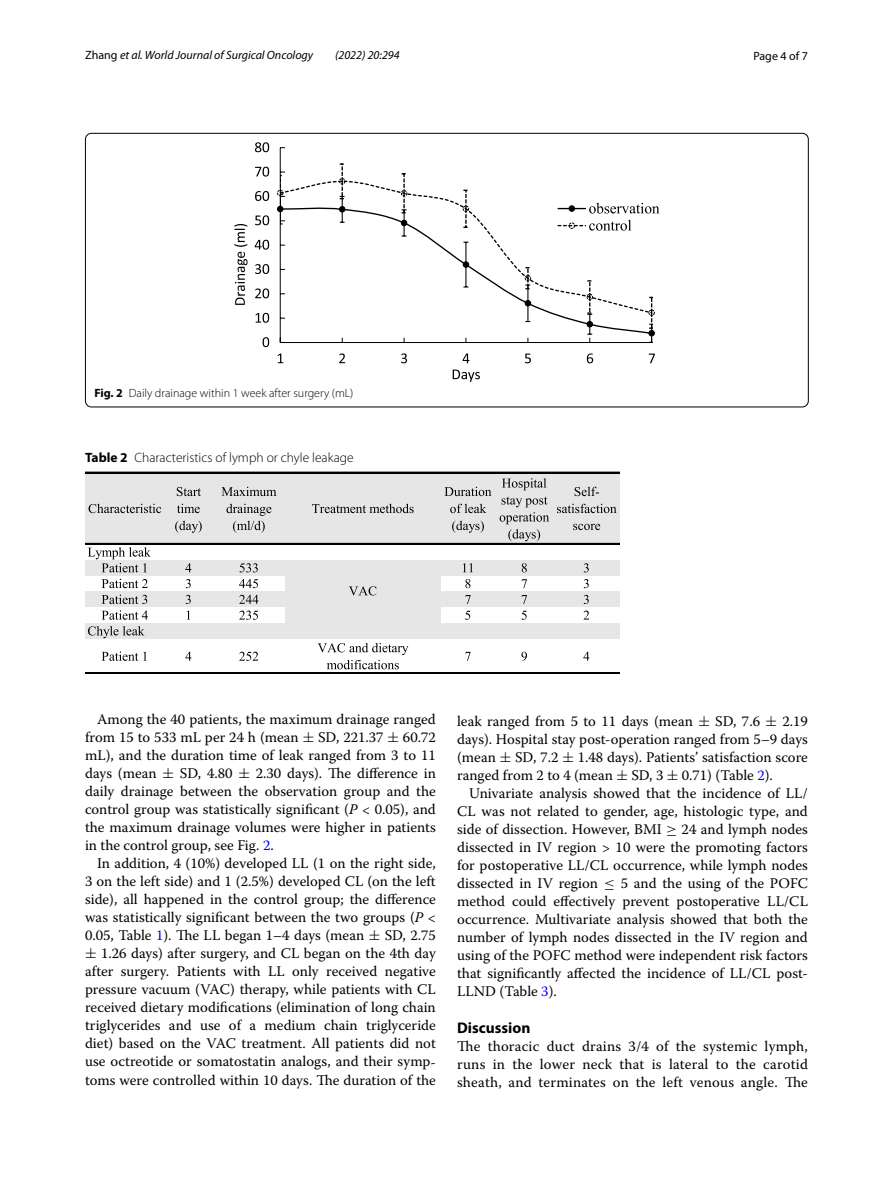
<style>
.page{position:relative;width:893px;height:1187px;background:#fff}
.page>*{position:absolute;margin:0;border:0;box-sizing:border-box;transform-origin:0 0}
.t1{font:700 15.45px "Myriad Pro";color:#000}
.t2{font:14.7px/18px "Warnock Pro";color:#000;text-align:justify}
.t3{font:300 13.5px "Myriad Pro";color:#000}
.t4{font:italic 12px "Myriad Pro";color:#000}
.t5{font:300 12px "Myriad Pro";color:#000}
.t6{font:12px "Myriad Pro";color:#000}
.s1{font-style:normal}
.s2{font-weight:700}
.s3{font-family:"MTSY"}
.s4{font-style:italic}
.s5{color:#00f}
</style>
<div class="page">
<hr style="left:280px;top:148px;width:1px;height:194px;background:#000">
<hr style="left:280px;top:342px;width:372px;height:1px;background:#000">
<svg style="left:280px;top:316px;width:368px;height:19px"></svg>
<svg style="left:279px;top:172px;width:6px;height:6px"></svg>
<svg style="left:339px;top:163px;width:5px;height:15px"></svg>
<svg style="left:401px;top:173px;width:5px;height:4px"></svg>
<svg style="left:525px;top:316px;width:6px;height:6px"></svg>
<svg style="left:587px;top:316px;width:6px;height:26px"></svg>
<svg style="left:649px;top:316px;width:5px;height:27px"></svg>
<div style="left:648px;top:330px;width:7px;height:6px;border:1px solid #000;border-radius:50%"></div>
<svg style="left:277px;top:178px;width:378px;height:138px"></svg>
<svg style="left:263px;top:337px;width:6px;height:10px"></svg>
<svg style="left:256px;top:313px;width:13px;height:10px"></svg>
<svg style="left:255px;top:288px;width:14px;height:10px"></svg>
<svg style="left:255px;top:264px;width:14px;height:10px"></svg>
<svg style="left:255px;top:240px;width:14px;height:10px"></svg>
<svg style="left:255px;top:215px;width:14px;height:10px"></svg>
<svg style="left:255px;top:191px;width:14px;height:10px"></svg>
<svg style="left:255px;top:167px;width:14px;height:9px"></svg>
<svg style="left:255px;top:142px;width:14px;height:10px"></svg>
<svg style="left:278px;top:353px;width:5px;height:10px"></svg>
<svg style="left:339px;top:353px;width:6px;height:10px"></svg>
<svg style="left:401px;top:353px;width:6px;height:10px"></svg>
<svg style="left:463px;top:353px;width:6px;height:10px"></svg>
<svg style="left:525px;top:353px;width:6px;height:10px"></svg>
<svg style="left:587px;top:353px;width:6px;height:10px"></svg>
<svg style="left:649px;top:353px;width:6px;height:10px"></svg>
<svg style="left:234px;top:224px;width:14px;height:81px"></svg>
<svg style="left:453px;top:369px;width:27px;height:13px"></svg>
<svg style="left:558px;top:203px;width:101px;height:10px"></svg>
<svg style="left:558px;top:220px;width:73px;height:10px"></svg>
<div style="left:85px;top:472px;width:535px;height:72px;background:#e7e6e6"></div>
<div style="left:85px;top:559px;width:535px;height:16px;background:#e7e6e6"></div>
<div style="left:285px;top:575px;width:156px;height:16px;background:#e7e6e6"></div>
<div style="left:85px;top:591px;width:535px;height:16px;background:#e7e6e6"></div>
<div style="left:285px;top:607px;width:156px;height:16px;background:#e7e6e6"></div>
<div style="left:85px;top:622px;width:535px;height:16px;background:#e7e6e6"></div>
<svg style="left:89px;top:503px;width:72px;height:10px"></svg>
<svg style="left:177px;top:487px;width:24px;height:9px"></svg>
<svg style="left:177px;top:503px;width:23px;height:10px"></svg>
<svg style="left:175px;top:520px;width:27px;height:13px"></svg>
<svg style="left:222px;top:486px;width:54px;height:10px"></svg>
<svg style="left:226px;top:503px;width:45px;height:29px"></svg>
<svg style="left:312px;top:503px;width:102px;height:10px"></svg>
<svg style="left:444px;top:486px;width:47px;height:10px"></svg>
<svg style="left:450px;top:503px;width:36px;height:10px"></svg>
<svg style="left:452px;top:520px;width:32px;height:13px"></svg>
<svg style="left:502px;top:478px;width:44px;height:12px"></svg>
<svg style="left:500px;top:496px;width:49px;height:45px"></svg>
<svg style="left:575px;top:486px;width:24px;height:10px"></svg>
<svg style="left:557px;top:503px;width:60px;height:10px"></svg>
<svg style="left:573px;top:523px;width:27px;height:7px"></svg>
<svg style="left:88px;top:547px;width:63px;height:25px"></svg>
<svg style="left:185px;top:563px;width:6px;height:9px"></svg>
<svg style="left:240px;top:563px;width:18px;height:9px"></svg>
<svg style="left:463px;top:563px;width:9px;height:9px"></svg>
<svg style="left:522px;top:563px;width:5px;height:9px"></svg>
<svg style="left:584px;top:563px;width:5px;height:9px"></svg>
<svg style="left:102px;top:578px;width:46px;height:10px"></svg>
<svg style="left:186px;top:579px;width:5px;height:9px"></svg>
<svg style="left:239px;top:579px;width:19px;height:9px"></svg>
<svg style="left:465px;top:579px;width:5px;height:9px"></svg>
<svg style="left:521px;top:579px;width:6px;height:9px"></svg>
<svg style="left:584px;top:579px;width:5px;height:9px"></svg>
<svg style="left:102px;top:594px;width:45px;height:10px"></svg>
<svg style="left:186px;top:594px;width:5px;height:10px"></svg>
<svg style="left:239px;top:594px;width:19px;height:9px"></svg>
<svg style="left:465px;top:595px;width:6px;height:9px"></svg>
<svg style="left:521px;top:595px;width:6px;height:9px"></svg>
<svg style="left:584px;top:594px;width:5px;height:10px"></svg>
<svg style="left:102px;top:610px;width:46px;height:9px"></svg>
<svg style="left:187px;top:610px;width:3px;height:9px"></svg>
<svg style="left:239px;top:610px;width:19px;height:9px"></svg>
<svg style="left:465px;top:610px;width:5px;height:9px"></svg>
<svg style="left:522px;top:610px;width:5px;height:9px"></svg>
<svg style="left:583px;top:610px;width:6px;height:9px"></svg>
<svg style="left:88px;top:626px;width:56px;height:12px"></svg>
<svg style="left:102px;top:651px;width:44px;height:9px"></svg>
<svg style="left:185px;top:651px;width:6px;height:9px"></svg>
<svg style="left:239px;top:651px;width:19px;height:9px"></svg>
<svg style="left:318px;top:643px;width:90px;height:26px"></svg>
<svg style="left:465px;top:651px;width:6px;height:9px"></svg>
<svg style="left:521px;top:651px;width:6px;height:9px"></svg>
<svg style="left:583px;top:651px;width:6px;height:9px"></svg>
<svg style="left:349px;top:586px;width:27px;height:9px"></svg>
<hr style="left:85px;top:472px;width:535px;height:1px;background:#000">
<hr style="left:85px;top:543px;width:535px;height:1px;background:#000">
<hr style="left:85px;top:672px;width:535px;height:2px;background:#000">
<p class="t4" style="left:85px;top:48px;width:230px"><span class="s1">Zhang</span> et al. World Journal of Surgical Oncology</p>
<p class="t4" style="left:335px;top:48px;width:66px">(2022) 20:294</p>
<p class="t6" style="left:753px;top:48px;width:56px">Page 4 of 7</p>
<p class="t5" style="left:94px;top:386px;width:261px"><span class="s2">Fig. 2</span> Daily drainage within 1 week after surgery (mL)</p>
<p class="t3" style="left:85px;top:450px;width:270px"><span class="s2">Table 2</span> Characteristics of lymph or chyle leakage</p>
<p class="t2" style="left:85px;top:710px;width:352px;text-indent:12px">Among the 40 patients, the maximum drainage ranged from 15 to 533 mL per 24 h (mean <span class="s3">±</span> SD, 221.37 <span class="s3">±</span> 60.72 mL), and the duration time of leak ranged from 3 to 11 days (mean <span class="s3">±</span> SD, 4.80 <span class="s3">±</span> 2.30 days). The difference in daily drainage between the observation group and the control group was statistically significant (<span class="s4">P</span> &lt; 0.05), and the maximum drainage volumes were higher in patients in the control group, see Fig. <span class="s5">2</span>.</p>
<p class="t2" style="left:85px;top:854px;width:352px;text-indent:12px">In addition, 4 (10%) developed LL (1 on the right side, 3 on the left side) and 1 (2.5%) developed CL (on the left side), all happened in the control group; the difference was statistically significant between the two groups (<span class="s4">P</span> &lt; 0.05, Table <span class="s5">1</span>). The LL began 1–4 days (mean <span class="s3">±</span> SD, 2.75 <span class="s3">±</span> 1.26 days) after surgery, and CL began on the 4th day after surgery. Patients with LL only received negative pressure vacuum (VAC) therapy, while patients with CL received dietary modifications (elimination of long chain triglycerides and use of a medium chain triglyceride diet) based on the VAC treatment. All patients did not use octreotide or somatostatin analogs, and their symp&shy;toms were controlled within 10 days. The duration of the</p>
<p class="t2" style="left:457px;top:712px;width:352px">leak ranged from 5 to 11 days (mean <span class="s3">±</span> SD, 7.6 <span class="s3">±</span> 2.19 days). Hospital stay post-operation ranged from 5–9 days (mean <span class="s3">±</span> SD, 7.2 <span class="s3">±</span> 1.48 days). Patients’ satisfaction score ranged from 2 to 4 (mean <span class="s3">±</span> SD, 3 <span class="s3">±</span> 0.71) (Table <span class="s5">2</span>).</p>
<p class="t2" style="left:457px;top:784px;width:352px;text-indent:12px">Univariate analysis showed that the incidence of LL/ CL was not related to gender, age, histologic type, and side of dissection. However, BMI <span class="s3">≥</span> 24 and lymph nodes dissected in IV region &gt; 10 were the promoting factors for postoperative LL/CL occurrence, while lymph nodes dissected in IV region <span class="s3">≤</span> 5 and the using of the POFC method could effectively prevent postoperative LL/CL occurrence. Multivariate analysis showed that both the number of lymph nodes dissected in the IV region and using of the POFC method were independent risk factors that significantly affected the incidence of LL/CL post-LLND (Table <span class="s5">3</span>).</p>
<p class="t1" style="left:457px;top:1017px;width:75px">Discussion</p>
<p class="t2" style="left:457px;top:1036px;width:352px">The thoracic duct drains 3/4 of the systemic lymph, runs in the lower neck that is lateral to the carotid sheath, and terminates on the left venous angle. The</p>
</div>
